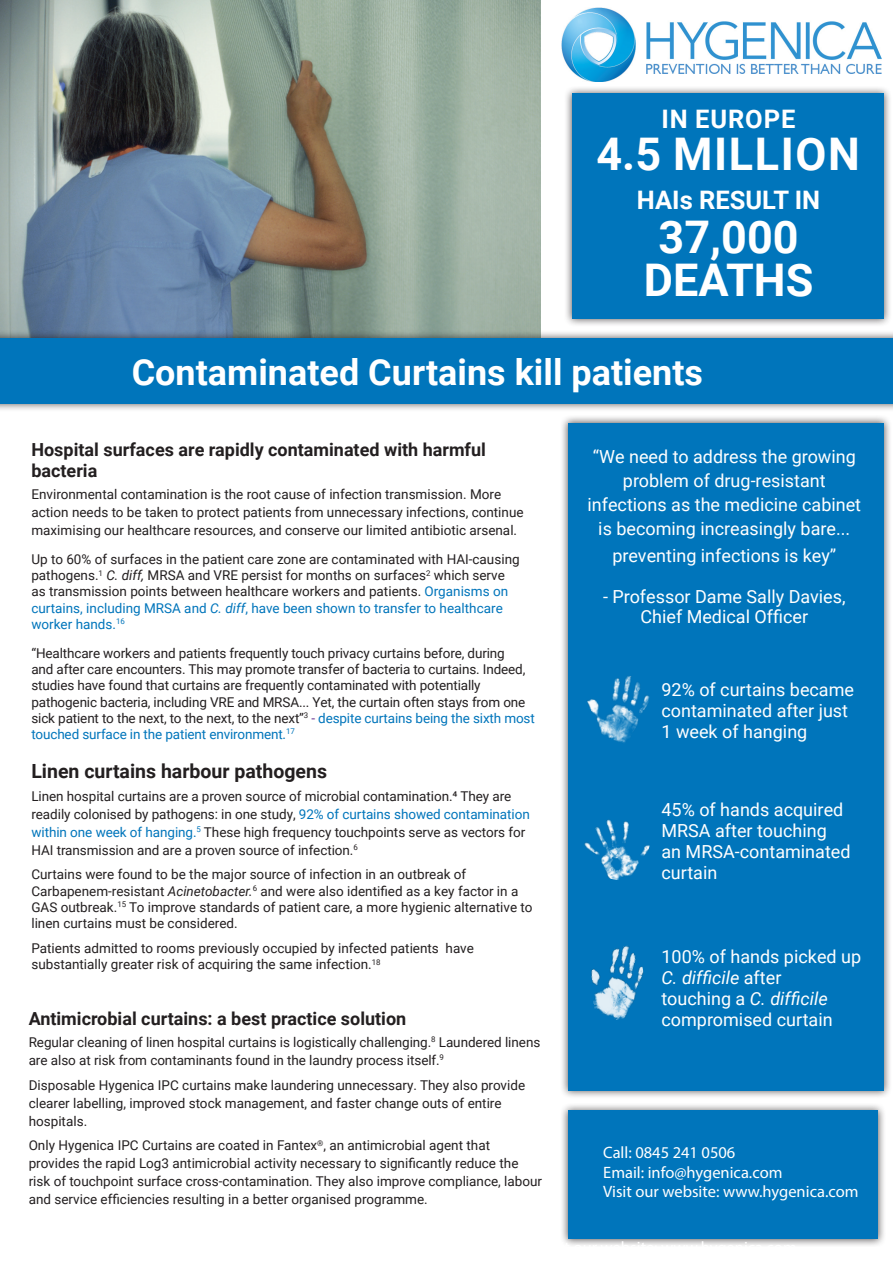
<style>
.page{position:relative;width:893px;height:1263px;background:#fff}
.page>*{position:absolute;margin:0;border:0;box-sizing:border-box;transform-origin:0 0}
.t1{font:700 45px/43.5px "Roboto";color:#fff;text-align:center}
.t2{font:700 45px "Roboto";letter-spacing:.035em;color:#fff}
.t3{font:700 36px "Roboto";color:#fff}
.t4{font:700 25.5px "Roboto";color:#fff}
.t5{font:700 25.5px "Roboto";letter-spacing:.035em;color:#fff}
.t6{font:700 19.5px "Roboto";color:#231f20}
.t7{font:18px/21px "Roboto";color:#fff}
.t8{font:700 18px/21px "Roboto";color:#231f20}
.t9{font:16.5px "Myriad Pro";color:#fff}
.t10{font:13.5px/16.2px "Roboto";color:#231f20}
.s1{font-style:italic}
.s2{color:#0075bb}
.s3{font-style:italic;color:#0075bb}
.s4{color:#67368f}
</style>
<div class="page">
<div style="left:563px;top:86px;width:329px;height:241px;background:#231f20;opacity:.75"></div>
<div style="left:572px;top:94px;width:311px;height:225px;background:#0075bb"></div>
<div style="left:560px;top:415px;width:332px;height:684px;background:#231f20;opacity:.75"></div>
<div style="left:568px;top:423px;width:315px;height:668px;background:#0075bb"></div>
<div style="left:560px;top:1102px;width:326px;height:145px;background:#231f20;opacity:.75"></div>
<div style="left:568px;top:1110px;width:310px;height:129px;background:#0075bb"></div>
<img style="left:584px;top:819px;width:66px;height:61px">
<img style="left:587px;top:676px;width:63px;height:67px">
<img style="left:591px;top:945px;width:53px;height:75px">
<img style="left:562px;top:7px;width:319px;height:74px">
<img style="left:0;top:0;width:540px;height:330px">
<div style="left:0;top:330px;width:893px;height:82px;background:#231f20;opacity:.75"></div>
<div style="left:0;top:338px;width:893px;height:66px;background:#0075bb"></div>
<p class="t5" style="left:662px;top:101px;width:135px">IN EUROPE</p>
<p class="t2" style="left:596px;top:122px;width:265px">4.5 MILLION</p>
<p class="t4" style="left:637px;top:182px;width:185px">HAIs RESULT IN</p>
<p class="t1" style="left:644px;top:213px;width:171px">37,000<br>DEATHS</p>
<p class="t3" style="left:132px;top:347px;width:573px">Contaminated Curtains kill patients</p>
<p class="t8" style="left:31px;top:438px;width:456px">Hospital surfaces are rapidly contaminated with harmful bacteria</p>
<p class="t10" style="left:31px;top:485px;width:494px;line-height:18px">Environmental contamination is the root cause of infection transmission. More action needs to be taken to protect patients from unnecessary infections, continue maximising our healthcare resources, and conserve our limited antibiotic arsenal.</p>
<p class="t10" style="left:31px;top:551px;width:490px">Up to 60% of surfaces in the patient care zone are contaminated with HAI-causing pathogens.<sup>1</sup> <span class="s1">C. diff,</span> MRSA and VRE persist for months on surfaces<sup>2</sup> which serve as transmission points between healthcare workers and patients. <span class="s2">Organisms on curtains, including MRSA and</span> <span class="s3">C. diff</span><span class="s2">, have been shown to transfer to healthcare worker hands.</span><sup>16</sup></p>
<p class="t10" style="left:31px;top:644px;width:505px">“Healthcare workers and patients frequently touch privacy curtains before, during<br>and after care encounters. This may promote transfer of bacteria to curtains. Indeed, studies have found that curtains are frequently contaminated with potentially pathogenic bacteria, including VRE and MRSA... Yet, the curtain often stays from one sick patient to the next, to the next, to the next”<sup>3</sup> <span class="s4">-</span> <span class="s2">despite curtains being the sixth most touched surface in the patient environment.</span><sup>17</sup></p>
<p class="t6" style="left:31px;top:758px;width:297px">Linen curtains harbour pathogens</p>
<p class="t10" style="left:31px;top:786px;width:500px;line-height:18px">Linen hospital curtains are a proven source of microbial contamination.4 They are readily colonised by pathogens: in one study, <span class="s2">92% of curtains showed contamination within one week of hanging.</span><sup>5</sup> These high frequency touchpoints serve as vectors for HAI transmission and are a proven source of infection.<sup>6</sup></p>
<p class="t10" style="left:31px;top:866px;width:502px">Curtains were found to be the major source of infection in an outbreak of Carbapenem-resistant <span class="s1">Acinetobacter.</span><sup>6</sup> and were also identified as a key factor in a GAS outbreak.<sup>15</sup> To improve standards of patient care, a more hygienic alternative to linen curtains must be considered.</p>
<p class="t10" style="left:31px;top:939px;width:444px">Patients admitted to rooms previously occupied by infected patients have substantially greater risk of acquiring the same infection.<sup>18</sup></p>
<p class="t7" style="left:587px;top:444px;width:275px;line-height:24px;text-align:center">“We need to address the growing problem of drug-resistant infections as the medicine cabinet is becoming increasingly bare...</p>
<p class="t7" style="left:612px;top:544px;width:226px">preventing infections is key”</p>
<p class="t7" style="left:603px;top:585px;width:244px">- Professor Dame Sally Davies,</p>
<p class="t7" style="left:640px;top:605px;width:169px">Chief Medical Officer</p>
<p class="t7" style="left:661px;top:679px;width:194px">92% of curtains became contaminated after just<br>1 week of hanging</p>
<p class="t7" style="left:661px;top:799px;width:191px">45% of hands acquired<br>MRSA after touching an MRSA-contaminated curtain</p>
<p class="t7" style="left:661px;top:946px;width:201px">100% of hands picked up</p>
<p class="t7" style="left:661px;top:967px;width:173px"><span class="s1">C. difficile</span> after touching a <span class="s1">C. difficile </span>compromised curtain</p>
<p class="t8" style="left:29px;top:1007px;width:379px">Antimicrobial curtains: a best practice solution</p>
<p class="t10" style="left:29px;top:1032px;width:513px;line-height:18px">Regular cleaning of linen hospital curtains is logistically challenging.<sup>8</sup> Laundered linens are also at risk from contaminants found in the laundry process itself.<sup>9</sup></p>
<p class="t10" style="left:29px;top:1075px;width:498px;line-height:18px">Disposable Hygenica IPC curtains make laundering unnecessary. They also provide clearer labelling, improved stock management, and faster change outs of entire hospitals.</p>
<p class="t10" style="left:29px;top:1136px;width:515px;line-height:18px">Only Hygenica IPC Curtains are coated in Fantex<sup>®</sup>, an antimicrobial agent that provides the rapid Log3 antimicrobial activity necessary to significantly reduce the risk of touchpoint surface cross-contamination. They also improve compliance, labour and service efficiencies resulting in a better organised programme.</p>
<p class="t9" style="left:603px;top:1142px;width:134px">Call: 0845 241 0506</p>
<p class="t9" style="left:603px;top:1162px;width:181px">Email: info@hygenica.com</p>
<p class="t9" style="left:603px;top:1182px;width:257px">Visit our website: www.hygenica.com</p>
</div>
